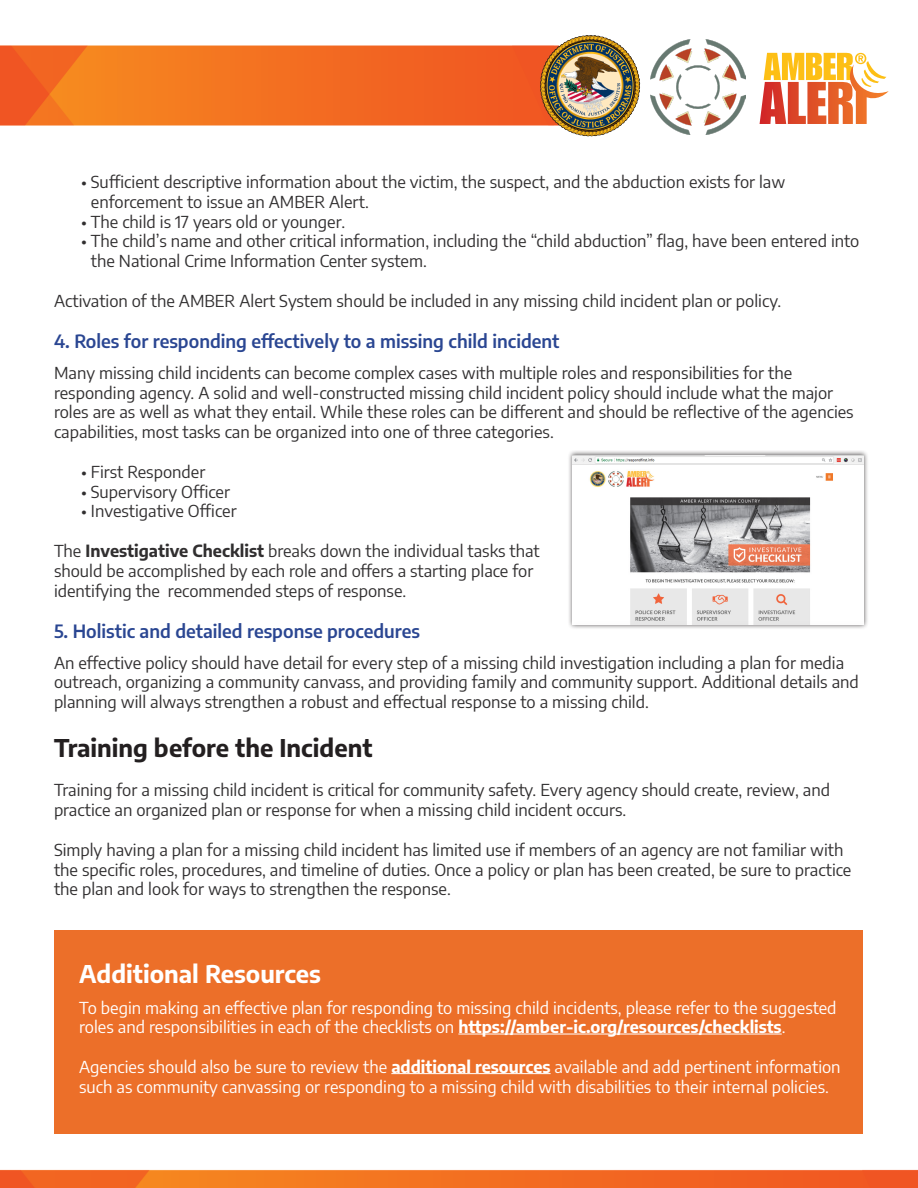
<style>
.page{position:relative;width:918px;height:1188px;background:#fff}
.page>*{position:absolute;margin:0;border:0;box-sizing:border-box;transform-origin:0 0}
.t1{font:700 24px "Encode Sans";color:#231f20}
.t2{font:700 24px "Encode Sans";color:#fff}
.t3{font:600 18px "Encode Sans";color:#2a4692}
.t4{font:16.5px/19.8px "Encode Sans";color:#312f30}
.t5{font:16.5px/19.8px "Encode Sans";color:#fff}
.s1{font-weight:700}
</style>
<div class="page">
<img style="left:0;top:35px;width:651px;height:102px">
<img style="left:651px;top:40px;width:94px;height:94px">
<svg style="left:760px;top:53px;width:129px;height:71px"></svg>
<img style="left:0;top:1169px;width:918px;height:19px">
<div style="left:54px;top:931px;width:808px;height:203px;background:#ec6f29"></div>
<hr style="left:458px;top:1034px;width:324px;height:1px;background:#fff">
<hr style="left:391px;top:1073px;width:160px;height:1px;background:#fff">
<div style="left:567px;top:450px;width:302px;height:179px;background:#231f20;opacity:.75"></div>
<img style="left:572px;top:455px;width:292px;height:169px">
<p class="t4" style="left:91px;top:171px;width:696px;text-indent:-10px">• Sufficient descriptive information about the victim, the suspect, and the abduction exists for law enforcement to issue an AMBER Alert.</p>
<p class="t4" style="left:81px;top:211px;width:266px">• The child is 17 years old or younger.</p>
<p class="t4" style="left:91px;top:231px;width:770px;text-indent:-10px">• The child’s name and other critical information, including the “child abduction” flag, have been entered into the National Crime Information Center system.</p>
<p class="t4" style="left:54px;top:290px;width:729px">Activation of the AMBER Alert System should be included in any missing child incident plan or policy.</p>
<p class="t3" style="left:54px;top:328px;width:507px">4. Roles for responding effectively to a missing child incident</p>
<p class="t4" style="left:54px;top:362px;width:801px">Many missing child incidents can become complex cases with multiple roles and responsibilities for the responding agency. A solid and well-constructed missing child incident policy should include what the major roles are as well as what they entail. While these roles can be different and should be reflective of the agencies capabilities, most tasks can be organized into one of three categories.</p>
<p class="t4" style="left:81px;top:461px;width:126px">• First Responder</p>
<p class="t4" style="left:81px;top:481px;width:151px">• Supervisory Officer</p>
<p class="t4" style="left:81px;top:501px;width:157px">• Investigative Officer</p>
<p class="t4" style="left:54px;top:540px;width:487px">The <span class="s1">Investigative Checklist</span> breaks down the individual tasks that should be accomplished by each role and offers a starting place for identifying the recommended steps of response.</p>
<p class="t3" style="left:54px;top:618px;width:368px">5. Holistic and detailed response procedures</p>
<p class="t4" style="left:54px;top:652px;width:806px">An effective policy should have detail for every step of a missing child investigation including a plan for media outreach, organizing a community canvass, and providing family and community support. Additional details and planning will always strengthen a robust and effectual response to a missing child.</p>
<p class="t1" style="left:54px;top:730px;width:320px">Training before the Incident</p>
<p class="t4" style="left:54px;top:780px;width:778px">Training for a missing child incident is critical for community safety. Every agency should create, review, and practice an organized plan or response for when a missing child incident occurs.</p>
<p class="t4" style="left:54px;top:839px;width:799px">Simply having a plan for a missing child incident has limited use if members of an agency are not familiar with the specific roles, procedures, and timeline of duties. Once a policy or plan has been created, be sure to practice the plan and look for ways to strengthen the response.</p>
<p class="t2" style="left:79px;top:956px;width:243px">Additional Resources</p>
<p class="t5" style="left:79px;top:997px;width:759px">To begin making an effective plan for responding to missing child incidents, please refer to the suggested roles and responsibilities in each of the checklists on <span class="s1">https://amber-ic.org/resources/checklists</span>.</p>
<p class="t5" style="left:79px;top:1056px;width:763px">Agencies should also be sure to review the <span class="s1">additional resources</span> available and add pertinent information such as community canvassing or responding to a missing child with disabilities to their internal policies.</p>
</div>
